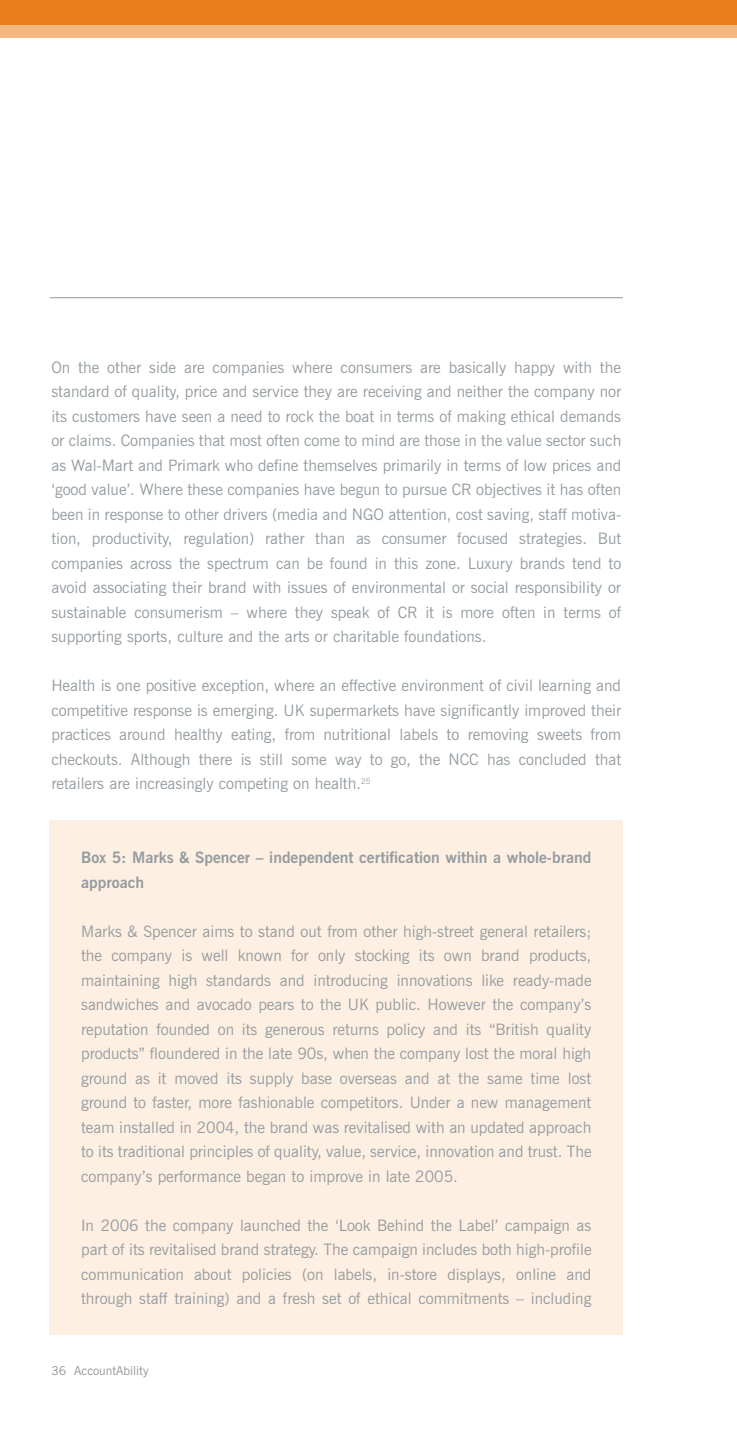
<style>
.page{position:relative;width:737px;height:1439px;background:#fff}
.page>*{position:absolute;margin:0;border:0;box-sizing:border-box;transform-origin:0 0}
.t1{font:15.75px/24.5px "News Gothic BT";color:#959ca1;text-align:justify}
.t2{font:700 15.75px/24.5px "News Gothic BT";color:#959ca1}
.t3{font:12.25px "News Gothic BT";color:#939598}
</style>
<div class="page">
<div style="left:50px;top:820px;width:573px;height:514px;background:#fdefe1"></div>
<div style="left:0;top:25px;width:737px;height:12px;background:#f5b882"></div>
<div style="left:0;top:0;width:737px;height:25px;background:#ea7e1d"></div>
<hr style="left:50px;top:297px;width:573px;height:1px;background:#939598">
<p class="t1" style="left:51px;top:356px;width:571px">On the other side are companies where consumers are basically happy with the standard of quality, price and service they are receiving and neither the company nor its customers have seen a need to rock the boat in terms of making ethical demands or claims. Companies that most often come to mind are those in the value sector such as Wal-Mart and Primark who define themselves primarily in terms of low prices and ‘good value’. Where these companies have begun to pursue CR objectives it has often been in response to other drivers (media and NGO attention, cost saving, staff motiva&shy;tion, productivity, regulation) rather than as consumer focused strategies. But companies across the spectrum can be found in this zone. Luxury brands tend to avoid associating their brand with issues of environmental or social responsibility or sustainable consumerism – where they speak of CR it is more often in terms of supporting sports, culture and the arts or charitable foundations.</p>
<p class="t1" style="left:51px;top:675px;width:571px">Health is one positive exception, where an effective environment of civil learning and competitive response is emerging. UK supermarkets have significantly improved their practices around healthy eating, from nutritional labels to removing sweets from checkouts. Although there is still some way to go, the NCC has concluded that retailers are increasingly competing on health.<sup>25</sup></p>
<p class="t2" style="left:81px;top:846px;width:512px">Box 5: Marks &amp; Spencer – independent certification within a whole-brand approach</p>
<p class="t1" style="left:81px;top:920px;width:512px">Marks &amp; Spencer aims to stand out from other high-street general retailers; the company is well known for only stocking its own brand products, maintaining high standards and introducing innovations like ready-made sandwiches and avocado pears to the UK public. However the company’s reputation founded on its generous returns policy and its “British quality products” floundered in the late 90s, when the company lost the moral high ground as it moved its supply base overseas and at the same time lost ground to faster, more fashionable competitors. Under a new management team installed in 2004, the brand was revitalised with an updated approach to its traditional principles of quality, value, service, innovation and trust. The company’s performance began to improve in late 2005.</p>
<p class="t1" style="left:81px;top:1214px;width:512px">In 2006 the company launched the ‘Look Behind the Label’ campaign as part of its revitalised brand strategy. The campaign includes both high-profile communication about policies (on labels, in-store displays, online and through staff training) and a fresh set of ethical commitments – including</p>
<p class="t3" style="left:51px;top:1366px;width:99px">36 AccountAbility</p>
</div>
